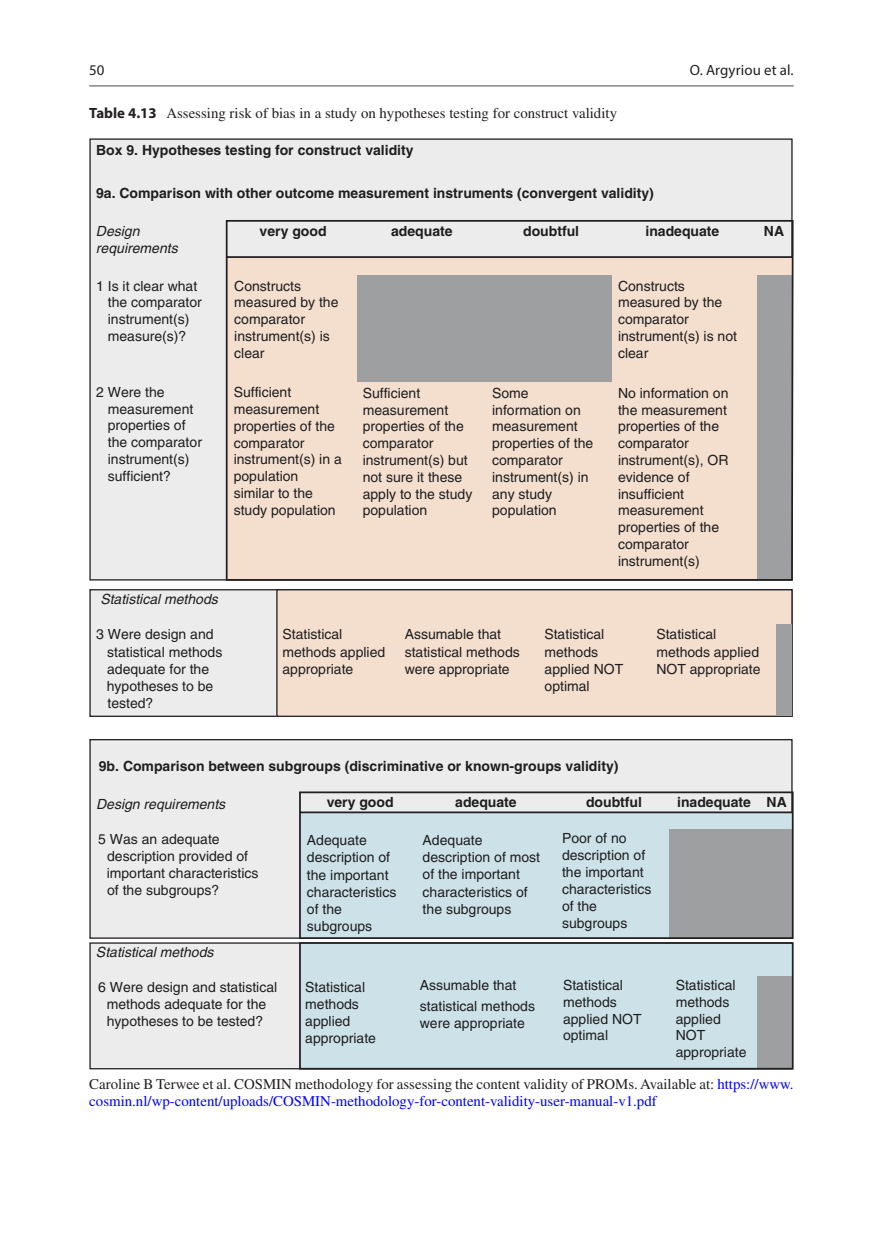
<style>
.page{position:relative;width:883px;height:1260px;background:#fff}
.page>*{position:absolute;margin:0;border:0;box-sizing:border-box;transform-origin:0 0}
.t1{font:14.88px/17.5px "Times LT Std";color:#00f}
.t2{font:14.88px "Times LT Std";color:#231f20}
.t3{font:14.88px "Myriad Pro";letter-spacing:.01em;color:#231f20}
.t4{font:14px/16.8px "Helvetica 21";color:#1d1e1f}
.t5{font:14px "Helvetica Bold 11";color:#1d1e1f}
.t6{font:14px/16.8px "Helvetica Oblique 8";color:#1d1e1f}
.s1{font-family:"Myriad Pro";font-weight:700}
.s2{color:#231f20}
</style>
<div class="page">
<div style="left:90px;top:943px;width:702px;height:126px;background:#edecec"></div>
<div style="left:90px;top:740px;width:702px;height:198px;background:#edecec"></div>
<div style="left:90px;top:590px;width:702px;height:126px;background:#edecec"></div>
<div style="left:90px;top:139px;width:702px;height:441px;background:#edecec"></div>
<svg style="left:225px;top:219px;width:569px;height:851px"></svg>
<hr style="left:89px;top:85px;width:705px;height:2px;background:#939598">
<p class="t3" style="left:89px;top:61px;width:17px">50</p>
<p class="t2" style="left:89px;top:105px;width:529px"><span class="s1">Table 4.13</span> Assessing risk of bias in a study on hypotheses testing for construct validity</p>
<p class="t5" style="left:96px;top:142px;width:319px">Box 9. Hypotheses testing for construct validity</p>
<p class="t5" style="left:96px;top:185px;width:559px">9a. Comparison with other outcome measurement instruments (convergent validity)</p>
<p class="t3" style="left:690px;top:61px;width:105px">O. Argyriou et al.</p>
<p class="t6" style="left:96px;top:222px;width:83px">Design requirements</p>
<p class="t4" style="left:108px;top:277px;width:96px;text-indent:-12px">1 Is it clear what the comparator instrument(s) measure(s)?</p>
<p class="t4" style="left:108px;top:383px;width:96px;text-indent:-12px">2 Were the measurement properties of the comparator instrument(s) sufficient?</p>
<p class="t5" style="left:260px;top:222px;width:68px">very good</p>
<p class="t4" style="left:234px;top:277px;width:106px">Constructs measured by the comparator instrument(s) is clear</p>
<p class="t5" style="left:391px;top:222px;width:63px">adequate</p>
<p class="t5" style="left:523px;top:222px;width:57px">doubtful</p>
<p class="t5" style="left:645px;top:222px;width:75px">inadequate</p>
<p class="t5" style="left:764px;top:222px;width:22px">NA</p>
<p class="t4" style="left:618px;top:277px;width:121px">Constructs measured by the comparator instrument(s) is not clear</p>
<p class="t4" style="left:234px;top:384px;width:110px">Sufficient measurement properties of the comparator instrument(s) in a population similar to the study population</p>
<p class="t4" style="left:363px;top:384px;width:111px">Sufficient measurement properties of the comparator instrument(s) but not sure it these apply to the study population</p>
<p class="t4" style="left:492px;top:384px;width:103px">Some information on measurement properties of the comparator instrument(s) in any study population</p>
<p class="t4" style="left:618px;top:384px;width:112px">No information on the measurement properties of the comparator instrument(s), OR evidence of insufficient measurement properties of the comparator instrument(s)</p>
<p class="t6" style="left:100px;top:591px;width:119px">Statistical methods</p>
<p class="t4" style="left:107px;top:626px;width:117px;text-indent:-11px">3 Were design and statistical methods adequate for the hypotheses to be tested?</p>
<p class="t4" style="left:283px;top:626px;width:61px">Statistical</p>
<p class="t4" style="left:405px;top:626px;width:98px">Assumable that</p>
<p class="t4" style="left:544px;top:626px;width:61px">Statistical</p>
<p class="t4" style="left:656px;top:626px;width:61px">Statistical</p>
<p class="t4" style="left:283px;top:643px;width:104px">methods applied</p>
<p class="t4" style="left:405px;top:643px;width:117px">statistical methods</p>
<p class="t4" style="left:544px;top:643px;width:55px">methods</p>
<p class="t4" style="left:656px;top:643px;width:104px">methods applied</p>
<p class="t4" style="left:283px;top:661px;width:72px">appropriate</p>
<p class="t4" style="left:405px;top:661px;width:107px">were appropriate</p>
<p class="t4" style="left:545px;top:661px;width:80px">applied NOT optimal</p>
<p class="t4" style="left:656px;top:661px;width:106px">NOT appropriate</p>
<p class="t5" style="left:99px;top:758px;width:521px">9b. Comparison between subgroups (discriminative or known-groups validity)</p>
<p class="t6" style="left:96px;top:796px;width:131px">Design requirements</p>
<p class="t5" style="left:327px;top:794px;width:68px">very good</p>
<p class="t5" style="left:455px;top:794px;width:63px">adequate</p>
<p class="t5" style="left:586px;top:794px;width:57px">doubtful</p>
<p class="t5" style="left:767px;top:794px;width:22px">NA</p>
<p class="t5" style="left:677px;top:794px;width:75px">inadequate</p>
<p class="t4" style="left:107px;top:830px;width:153px;text-indent:-8px">5 Was an adequate description provided of important characteristics of the subgroups?</p>
<p class="t6" style="left:96px;top:943px;width:119px">Statistical methods</p>
<p class="t4" style="left:98px;top:978px;width:180px;line-height:17.3px;text-align:center">6 Were design and statistical methods adequate for the hypotheses to be tested?</p>
<p class="t4" style="left:307px;top:832px;width:91px">Adequate description of the important characteristics of the subgroups</p>
<p class="t4" style="left:423px;top:832px;width:119px">Adequate description of most of the important characteristics of the subgroups</p>
<p class="t4" style="left:562px;top:830px;width:91px">Poor of no description of the important characteristics of the subgroups</p>
<p class="t4" style="left:305px;top:978px;width:72px">Statistical methods applied appropriate</p>
<p class="t4" style="left:420px;top:977px;width:98px">Assumable that</p>
<p class="t4" style="left:563px;top:977px;width:80px">Statistical methods applied NOT optimal</p>
<p class="t4" style="left:676px;top:977px;width:72px">Statistical methods applied<br>NOT appropriate</p>
<p class="t4" style="left:420px;top:998px;width:117px">statistical methods were appropriate</p>
<p class="t1" style="left:89px;top:1075px;width:706px"><span class="s2">Caroline B Terwee et al. COSMIN methodology for assessing the content validity of PROMs. Available at:</span> https://www. cosmin.nl/wp-content/uploads/COSMIN-methodology-for-content-validity-user-manual-v1.pdf</p>
</div>
